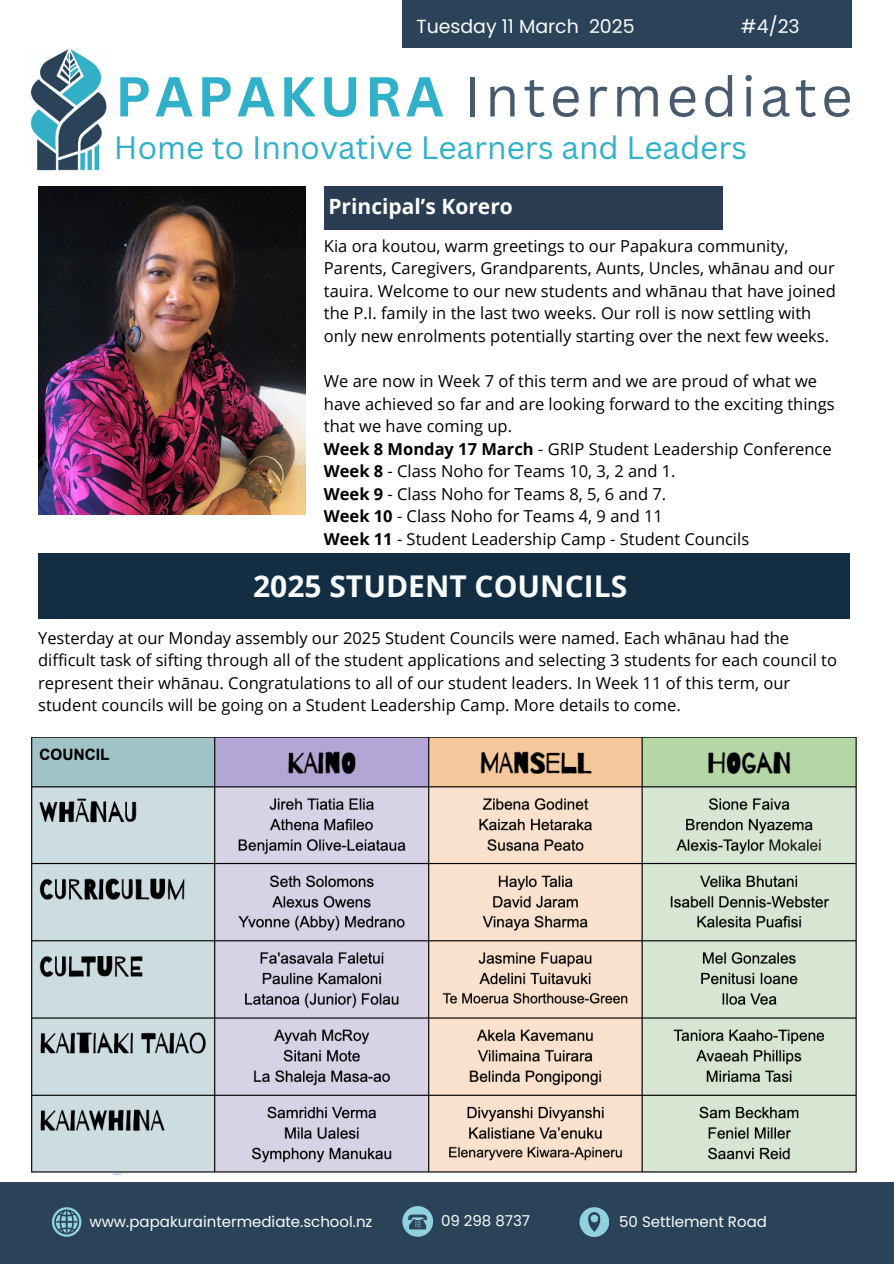
<style>
.page{position:relative;width:894px;height:1264px;background:#fff}
.page>*{position:absolute;margin:0;border:0;box-sizing:border-box;transform-origin:0 0}
.t1{font:54.9px "Canva Sans";letter-spacing:.075em;color:#485b6e}
.t2{font:31.5px "Canva Sans";color:#31b0c9}
.t3{font:700 30px "Open Sans";color:#f9fcfd}
.t4{font:700 21px "Open Sans";color:#fff}
.t5{font:18.9px "Poppins";color:#f9fcfd}
.t6{font:16.5px/22.5px "Open Sans";color:#000}
.t7{font:15px "Poppins";color:#f9fcfd}
.s1{font-weight:700;color:#31b0c9}
.s2{font-weight:700}
</style>
<div class="page">
<img style="left:38px;top:186px;width:267px;height:328px">
<div style="left:324px;top:186px;width:398px;height:44px;background:#2b3d53"></div>
<div style="left:38px;top:552px;width:811px;height:66px;background:#132d42"></div>
<div style="left:0;top:1181px;width:893px;height:82px;background:#2b4359"></div>
<svg style="left:52px;top:1207px;width:29px;height:29px"></svg>
<img style="left:30px;top:49px;width:77px;height:121px">
<div style="left:402px;top:0;width:449px;height:48px;background:#2b4359"></div>
<svg style="left:402px;top:1206px;width:30px;height:30px"></svg>
<svg style="left:579px;top:1207px;width:29px;height:29px"></svg>
<img style="left:31px;top:737px;width:826px;height:437px">
<h3 class="t5" style="left:416px;top:13px;width:219px">Tuesday 11 March 2025</h3>
<h3 class="t5" style="left:740px;top:13px;width:60px">#4/23</h3>
<p class="t1" style="left:115px;top:58px;width:738px"><span class="s1">PAPAKURA</span> Intermediate</p>
<p class="t2" style="left:114px;top:125px;width:634px">Home to Innovative Learners and Leaders</p>
<p class="t4" style="left:328px;top:192px;width:186px">Principal’s Korero</p>
<p class="t6" style="left:324px;top:234px;width:513px">Kia ora koutou, warm greetings to our Papakura community, Parents, Caregivers, Grandparents, Aunts, Uncles, whānau and our tauira. Welcome to our new students and whānau that have joined the P.I. family in the last two weeks. Our roll is now settling with only new enrolments potentially starting over the next few weeks.</p>
<p class="t6" style="left:324px;top:369px;width:512px">We are now in Week 7 of this term and we are proud of what we have achieved so far and are looking forward to the exciting things that we have coming up.</p>
<p class="t6" style="left:324px;top:437px;width:509px"><span class="s2">Week 8 Monday 17 March</span> - GRIP Student Leadership Conference</p>
<p class="t6" style="left:324px;top:459px;width:353px"><span class="s2">Week 8</span> - Class Noho for Teams 10, 3, 2 and 1.</p>
<p class="t6" style="left:324px;top:482px;width:344px"><span class="s2">Week 9</span> - Class Noho for Teams 8, 5, 6 and 7.</p>
<p class="t6" style="left:324px;top:504px;width:340px"><span class="s2">Week 10</span> - Class Noho for Teams 4, 9 and 11</p>
<h2 class="t6" style="left:324px;top:527px;width:426px"><span class="s2">Week 11</span> - Student Leadership Camp - Student Councils</h2>
<h1 class="t3" style="left:253px;top:564px;width:375px">2025 STUDENT COUNCILS</h1>
<p class="t6" style="left:38px;top:626px;width:800px">Yesterday at our Monday assembly our 2025 Student Councils were named. Each whānau had the difficult task of sifting through all of the student applications and selecting 3 students for each council to represent their whānau. Congratulations to all of our student leaders. In Week 11 of this term, our student councils will be going on a Student Leadership Camp. More details to come.</p>
<p class="t7" style="left:89px;top:1210px;width:284px">www.papakuraintermediate.school.nz</p>
<p class="t7" style="left:441px;top:1210px;width:91px">09 298 8737</p>
<h4 class="t7" style="left:619px;top:1210px;width:149px">50 Settlement Road</h4>
</div>
